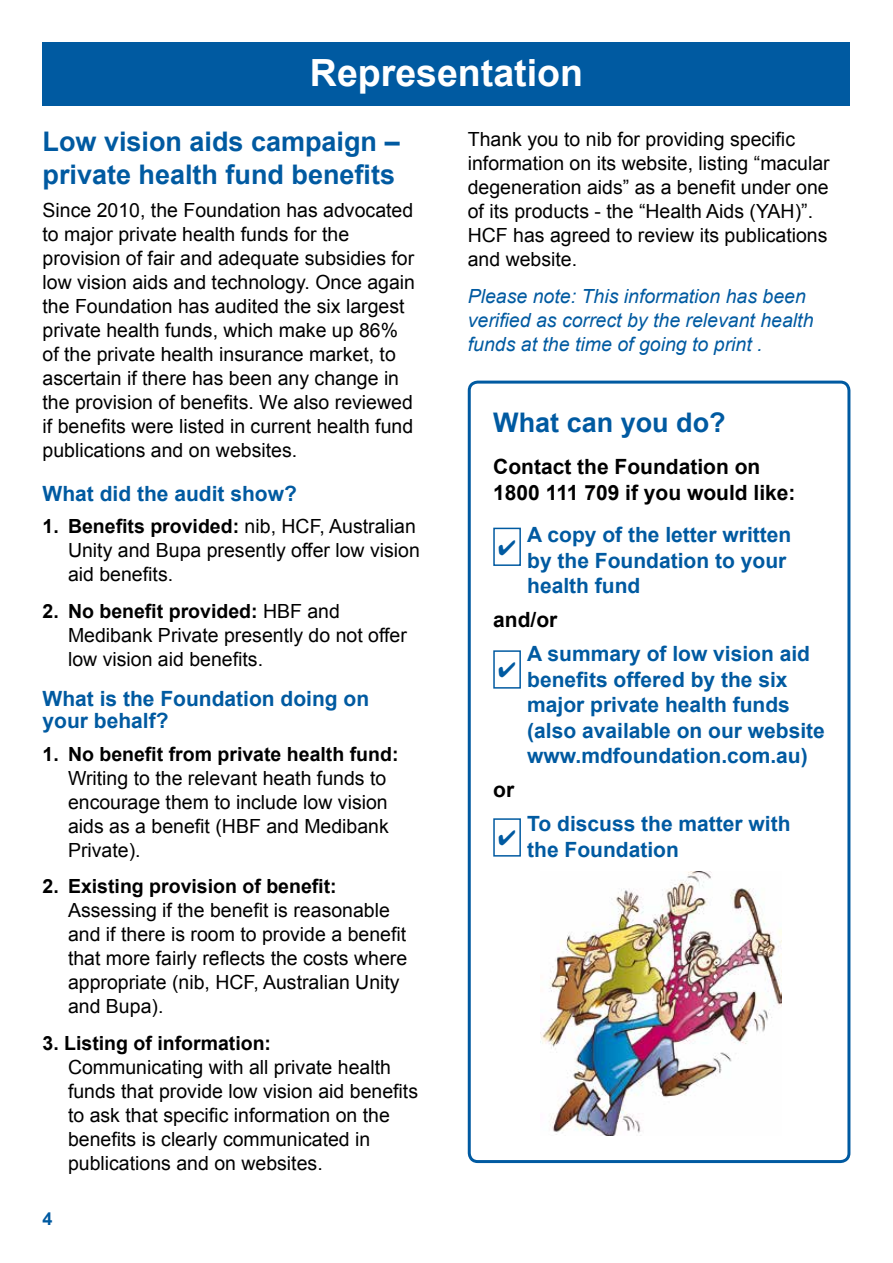
<style>
.page{position:relative;width:893px;height:1263px;background:#fff}
.page>*{position:absolute;margin:0;border:0;box-sizing:border-box;transform-origin:0 0}
.t1{font:700 37.5px "Arial";color:#fff}
.t2{font:700 27px/33px "Arial";color:#005aa1}
.t3{font:700 21px/25.5px "Arial";color:#005aa1}
.t4{font:700 21px/25.5px "Arial";color:#000}
.t5{font:19.5px/24px "Arial";color:#000}
.t6{font:italic 19.5px/24px "Arial";color:#005aa1}
.t7{font:700 19.5px "Arial";color:#000}
.t8{font:700 18px "Arial";color:#005aa1}
.s1{font-weight:700}
</style>
<div class="page">
<img style="left:540px;top:872px;width:242px;height:264px">
<div style="left:43px;top:43px;width:807px;height:63px;background:#005aa1"></div>
<div style="left:468px;top:381px;width:382px;height:782px;border:3px solid #005aa1;border-radius:9px"></div>
<div style="left:493px;top:528px;width:28px;height:38px;border:2px solid #005aa1"></div>
<div style="left:493px;top:650px;width:28px;height:39px;border:2px solid #005aa1"></div>
<div style="left:493px;top:818px;width:28px;height:38px;border:2px solid #005aa1"></div>
<h1 class="t1" style="left:310px;top:48px;width:274px">Representation</h1>
<h2 class="t2" style="left:43px;top:126px;width:359px">Low vision aids campaign – private health fund benefits</h2>
<p class="t5" style="left:43px;top:198px;width:374px">Since 2010, the Foundation has advocated to major private health funds for the provision of fair and adequate subsidies for low vision aids and technology. Once again the Foundation has audited the six largest private health funds, which make up 86% of the private health insurance market, to ascertain if there has been any change in the provision of benefits. We also reviewed if benefits were listed in current health fund publications and on websites.</p>
<p class="t3" style="left:43px;top:481px;width:256px">What did the audit show?</p>
<p class="t5" style="left:68px;top:515px;width:353px;text-indent:-26px"><span class="s1">1. Benefits provided:</span> nib, HCF, Australian<br>Unity and Bupa presently offer low vision aid benefits.</p>
<p class="t5" style="left:68px;top:599px;width:340px;text-indent:-26px"><span class="s1">2. No benefit provided:</span> HBF and<br>Medibank Private presently do not offer low vision aid benefits.</p>
<p class="t3" style="left:43px;top:688px;width:328px;line-height:22.5px">What is the Foundation doing on your behalf?</p>
<p class="t7" style="left:43px;top:741px;width:357px">1. No benefit from private health fund:</p>
<p class="t5" style="left:68px;top:766px;width:322px">Writing to the relevant heath funds to encourage them to include low vision aids as a benefit (HBF and Medibank<br>Private).</p>
<p class="t7" style="left:43px;top:873px;width:296px">2. Existing provision of benefit:</p>
<p class="t5" style="left:68px;top:899px;width:341px">Assessing if the benefit is reasonable and if there is room to provide a benefit that more fairly reflects the costs where appropriate (nib, HCF, Australian Unity and Bupa).</p>
<p class="t7" style="left:43px;top:1030px;width:230px">3. Listing of information:</p>
<p class="t5" style="left:68px;top:1055px;width:352px">Communicating with all private health funds that provide low vision aid benefits to ask that specific information on the benefits is clearly communicated in publications and on websites.</p>
<p class="t8" style="left:43px;top:1207px;width:12px">4</p>
<p class="t5" style="left:468px;top:127px;width:363px">Thank you to nib for providing specific information on its website, listing “macular degeneration aids” as a benefit under one of its products - the “Health Aids (YAH)”.<br>HCF has agreed to review its publications and website.</p>
<p class="t6" style="left:468px;top:284px;width:347px">Please note: This information has been verified as correct by the relevant health funds at the time of going to print .</p>
<h2 class="t2" style="left:493px;top:407px;width:234px">What can you do?</h2>
<p class="t4" style="left:493px;top:454px;width:304px">Contact the Foundation on<br>1800 111 709 if you would like:</p>
<p class="t3" style="left:527px;top:522px;width:266px">A copy of the letter written by the Foundation to your health fund</p>
<p class="t4" style="left:493px;top:607px;width:66px">and/or</p>
<p class="t3" style="left:527px;top:641px;width:299px">A summary of low vision aid benefits offered by the six major private health funds (also available on our website www.mdfoundation.com.au)</p>
<p class="t4" style="left:493px;top:777px;width:22px">or</p>
<p class="t3" style="left:527px;top:811px;width:265px">To discuss the matter with the Foundation</p>
</div>
